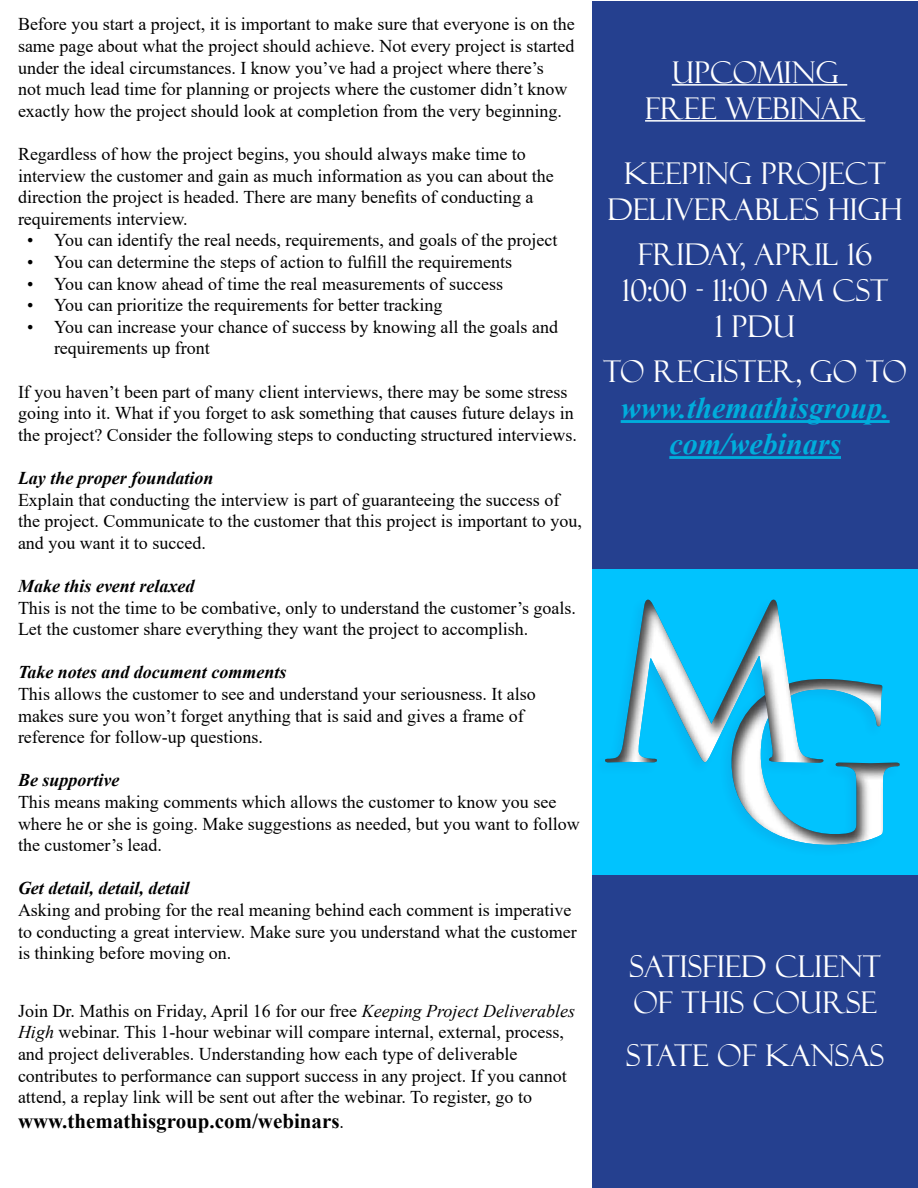
<style>
.page{position:relative;width:918px;height:1188px;background:#fff}
.page>*{position:absolute;margin:0;border:0;box-sizing:border-box;transform-origin:0 0}
.t1{font:700 211.5px "Trajan Pro";color:#fff}
.t2{font:30px/36px "Felix Titling";color:#fff;text-align:center}
.t3{font:italic 700 30px/36px "Times New Roman";color:#00addc;text-align:center}
.t4{font:700 21px "Times New Roman";color:#000}
.t5{font:18px/21.6px "Times New Roman";color:#000}
.t6{font:italic 700 18px "Times New Roman";color:#000}
.s1{font-style:italic}
.s2{font-weight:400;font-size:18px}
</style>
<div class="page">
<div style="left:592px;top:1px;width:326px;height:1186px;background:#25408f"></div>
<div style="left:592px;top:570px;width:326px;height:305px;background:#01c3fe"></div>
<div style="left:667px;top:632px;width:251px;height:270px;background:#000;opacity:.75"></div>
<div style="left:549px;top:552px;width:369px;height:270px;background:#000;opacity:.75"></div>
<hr style="left:672px;top:84px;width:175px;height:2px;background:#fff">
<hr style="left:645px;top:120px;width:220px;height:2px;background:#fff">
<hr style="left:621px;top:420px;width:269px;height:3px;background:#00addc">
<hr style="left:669px;top:456px;width:172px;height:3px;background:#00addc">
<p class="t5" style="left:18px;top:13px;width:558px">Before you start a project, it is important to make sure that everyone is on the same page about what the project should achieve. Not every project is started under the ideal circumstances. I know you’ve had a project where there’s<br>not much lead time for planning or projects where the customer didn’t know exactly how the project should look at completion from the very beginning.</p>
<p class="t5" style="left:18px;top:143px;width:537px">Regardless of how the project begins, you should always make time to interview the customer and gain as much information as you can about the direction the project is headed. There are many benefits of conducting a requirements interview.</p>
<p class="t5" style="left:27px;top:229px;width:532px">• You can identify the real needs, requirements, and goals of the project</p>
<p class="t5" style="left:27px;top:251px;width:487px">• You can determine the steps of action to fulfill the requirements</p>
<p class="t5" style="left:27px;top:272px;width:478px">• You can know ahead of time the real measurements of success</p>
<p class="t5" style="left:27px;top:294px;width:417px">• You can prioritize the requirements for better tracking</p>
<p class="t5" style="left:54px;top:315px;width:506px;text-indent:-27px">• You can increase your chance of success by knowing all the goals and requirements up front</p>
<p class="t5" style="left:18px;top:380px;width:560px">If you haven’t been part of many client interviews, there may be some stress going into it. What if you forget to ask something that causes future delays in the project? Consider the following steps to conducting structured interviews.</p>
<p class="t6" style="left:18px;top:466px;width:197px">Lay the proper foundation</p>
<p class="t5" style="left:18px;top:488px;width:565px">Explain that conducting the interview is part of guaranteeing the success of the project. Communicate to the customer that this project is important to you, and you want it to succed.</p>
<p class="t6" style="left:18px;top:574px;width:178px">Make this event relaxed</p>
<p class="t5" style="left:18px;top:596px;width:560px">This is not the time to be combative, only to understand the customer’s goals.<br>Let the customer share everything they want the project to accomplish.</p>
<p class="t6" style="left:18px;top:660px;width:270px">Take notes and document comments</p>
<p class="t5" style="left:18px;top:683px;width:519px">This allows the customer to see and understand your seriousness. It also makes sure you won’t forget anything that is said and gives a frame of reference for follow-up questions.</p>
<p class="t6" style="left:18px;top:768px;width:103px">Be supportive</p>
<p class="t5" style="left:18px;top:791px;width:563px">This means making comments which allows the customer to know you see where he or she is going. Make suggestions as needed, but you want to follow the customer’s lead.</p>
<p class="t6" style="left:18px;top:876px;width:173px">Get detail, detail, detail</p>
<p class="t5" style="left:18px;top:899px;width:560px">Asking and probing for the real meaning behind each comment is imperative to conducting a great interview. Make sure you understand what the customer is thinking before moving on.</p>
<p class="t5" style="left:18px;top:999px;width:559px">Join Dr. Mathis on Friday, April 16 for our free <span class="s1">Keeping Project Deliverables High</span> webinar. This 1-hour webinar will compare internal, external, process, and project deliverables. Understanding how each type of deliverable contributes to performance can support success in any project. If you cannot attend, a replay link will be sent out after the webinar. To register, go to</p>
<p class="t4" style="left:18px;top:1106px;width:328px">www.themathisgroup.com/webinars<span class="s2">.</span></p>
<h2 class="t2" style="left:645px;top:54px;width:222px">UPCOMING<br>FREE WEBINAR</h2>
<h2 class="t2" style="left:608px;top:156px;width:297px">KEEPING PROJECT<br>DELIVERABLES HIGH</h2>
<h2 class="t2" style="left:622px;top:237px;width:267px">FRIDAY, APRIL 16<br>10:00 - 11:00 AM CST<br>1 PDU</h2>
<h2 class="t2" style="left:603px;top:354px;width:305px">TO REGISTER, GO TO</h2>
<h2 class="t3" style="left:621px;top:389px;width:270px">www.themathisgroup. com/webinars</h2>
<h1 class="t1" style="left:602px;top:593px;width:307px">MG</h1>
<h2 class="t2" style="left:629px;top:949px;width:253px;text-align:left">SATISFIED CLIENT<br>OF THIS COURSE</h2>
<h2 class="t2" style="left:626px;top:1037px;width:260px">STATE OF KANSAS</h2>
</div>
